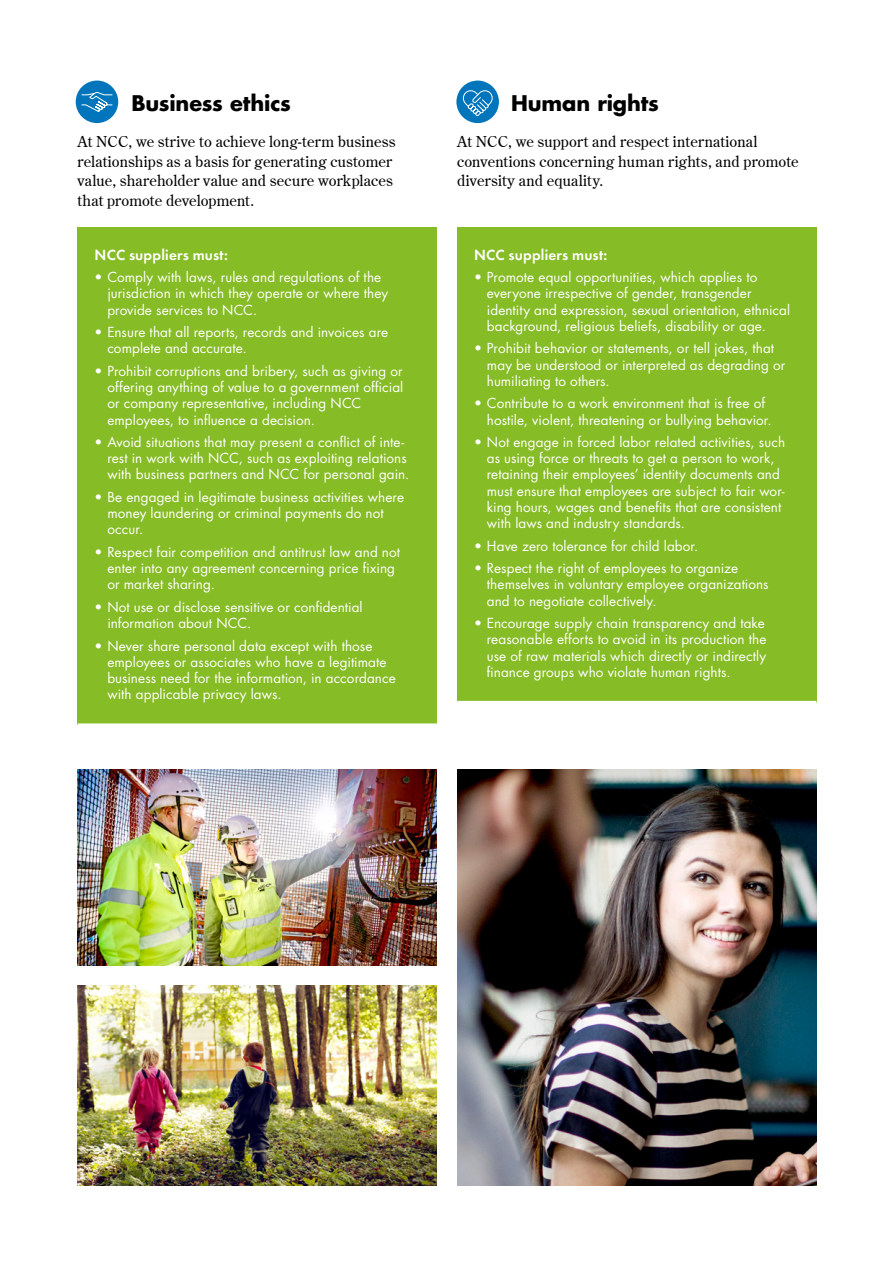
<style>
.page{position:relative;width:893px;height:1263px;background:#fff}
.page>*{position:absolute;margin:0;border:0;box-sizing:border-box;transform-origin:0 0}
.Subheadline_NCC_Futu{font:700 21px "NCC Futura";letter-spacing:-.01em;color:#000}
.t1{font:15px/19.5px "NCC Century";letter-spacing:.01em;color:#000}
.t2{font:13.5px/16.2px "NCC Futura";letter-spacing:.005em;color:#fff}
.Subheadline_NCC_Futu-2{font:13.5px "NCC Futura Demi";letter-spacing:.015em;color:#fff}
</style>
<div class="page">
<div style="left:78px;top:227px;width:359px;height:498px;background:#86bc25"></div>
<hr style="left:78px;top:723px;width:359px;height:3px;background:#fff">
<div style="left:457px;top:227px;width:359px;height:475px;background:#86bc25"></div>
<hr style="left:457px;top:701px;width:359px;height:3px;background:#fff">
<img style="left:457px;top:770px;width:359px;height:415px">
<img style="left:78px;top:770px;width:359px;height:195px">
<img style="left:78px;top:986px;width:359px;height:199px">
<div style="left:76px;top:81px;width:42px;height:42px;background:#0075bc;border-radius:50%"></div>
<svg style="left:81px;top:92px;width:32px;height:20px"></svg>
<div style="left:456px;top:81px;width:43px;height:42px;background:#0075bc;border-radius:50%"></div>
<svg style="left:463px;top:90px;width:31px;height:27px"></svg>
<p class="Subheadline_NCC_Futu" style="left:131px;top:88px;width:161px">Business ethics</p>
<p class="t1" style="left:77px;top:132px;width:319px">At NCC, we strive to achieve long-term business relationships as a basis for generating customer value, shareholder value and secure workplaces that promote development.</p>
<p class="Subheadline_NCC_Futu-2" style="left:95px;top:245px;width:135px">NCC suppliers must:</p>
<p class="t2" style="left:107px;top:269px;width:282px;text-indent:-13px">• Comply with laws, rules and regulations of the jurisdiction in which they operate or where they provide services to NCC.</p>
<p class="t2" style="left:107px;top:324px;width:282px;text-indent:-13px">• Ensure that all reports, records and invoices are complete and accurate.</p>
<p class="t2" style="left:107px;top:363px;width:297px;text-indent:-13px">• Prohibit corruptions and bribery, such as giving or offering anything of value to a government official or company representative, including NCC employees, to influence a decision.</p>
<p class="t2" style="left:107px;top:434px;width:303px;text-indent:-13px">• Avoid situations that may present a conflict of inte&shy;rest in work with NCC, such as exploiting relations with business partners and NCC for personal gain.</p>
<p class="t2" style="left:107px;top:489px;width:298px;text-indent:-13px">• Be engaged in legitimate business activities where money laundering or criminal payments do not occur.</p>
<p class="t2" style="left:107px;top:544px;width:294px;text-indent:-13px">• Respect fair competition and antitrust law and not enter into any agreement concerning price fixing or market sharing.</p>
<p class="t2" style="left:107px;top:599px;width:257px;text-indent:-13px">• Not use or disclose sensitive or confidential information about NCC.</p>
<p class="t2" style="left:107px;top:638px;width:290px;text-indent:-13px">• Never share personal data except with those employees or associates who have a legitimate business need for the information, in accordance with applicable privacy laws.</p>
<p class="Subheadline_NCC_Futu" style="left:511px;top:88px;width:149px">Human rights</p>
<p class="t1" style="left:457px;top:132px;width:343px">At NCC, we support and respect international conventions concerning human rights, and promote diversity and equality.</p>
<p class="Subheadline_NCC_Futu-2" style="left:474px;top:245px;width:135px">NCC suppliers must:</p>
<p class="t2" style="left:487px;top:269px;width:305px;text-indent:-13px">• Promote equal opportunities, which applies to everyone irrespective of gender, transgender identity and expression, sexual orientation, ethnical background, religious beliefs, disability or age.</p>
<p class="t2" style="left:487px;top:340px;width:300px;text-indent:-13px">• Prohibit behavior or statements, or tell jokes, that may be understood or interpreted as degrading or humiliating to others.</p>
<p class="t2" style="left:487px;top:395px;width:286px;text-indent:-13px">• Contribute to a work environment that is free of hostile, violent, threatening or bullying behavior.</p>
<p class="t2" style="left:487px;top:434px;width:300px;text-indent:-13px">• Not engage in forced labor related activities, such as using force or threats to get a person to work, retaining their employees’ identity documents and must ensure that employees are subject to fair wor&shy;king hours, wages and benefits that are consistent with laws and industry standards.</p>
<p class="t2" style="left:474px;top:537px;width:226px">• Have zero tolerance for child labor.</p>
<p class="t2" style="left:487px;top:560px;width:283px;text-indent:-13px">• Respect the right of employees to organize themselves in voluntary employee organizations and to negotiate collectively.</p>
<p class="t2" style="left:487px;top:615px;width:281px;text-indent:-13px">• Encourage supply chain transparency and take reasonable efforts to avoid in its production the use of raw materials which directly or indirectly finance groups who violate human rights.</p>
</div>
